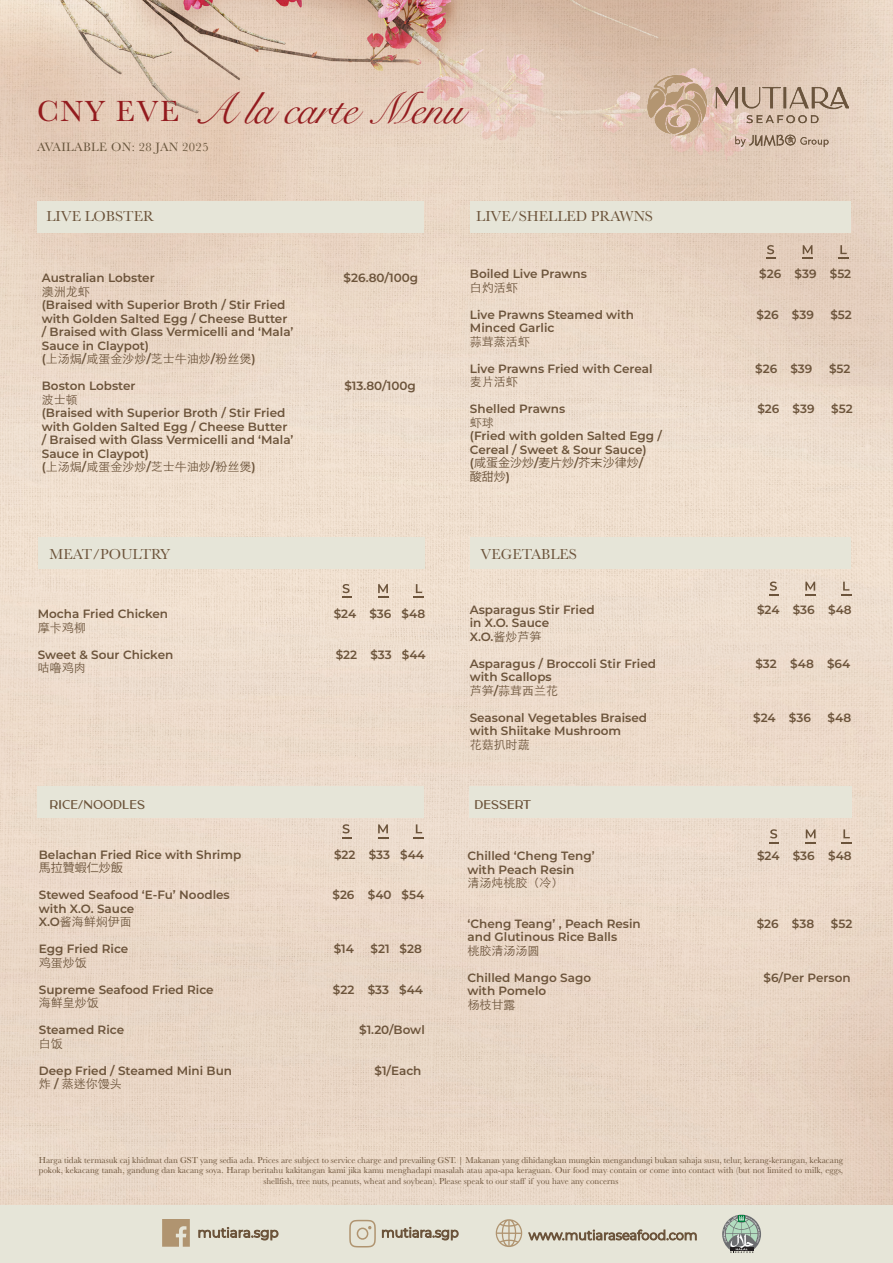
<style>
.page{position:relative;width:893px;height:1263px;background:#fff}
.page>*{position:absolute;margin:0;border:0;box-sizing:border-box;transform-origin:0 0}
.t1{font:43.8px "Snell Roundhand";letter-spacing:-.01em;color:#931b1e}
.t2{font:15px "Baskerville";color:#6c543b}
.t3{font:12.6px "Baskerville";letter-spacing:.03em;color:#68553c}
.t4{font:600 12px/13.5px "Montserrat";color:#6c543b}
.t5{font:300 12px "ST Heiti TC";color:#6c543b}
.t6{font:12px/13.5px "Koz Go Pr 6 N";color:#6c543b}
.t7{font:600 12px "Carla Sans";color:#6c543b}
.t8{font:9px/10.5px "Baskerville";color:#6c543b;text-align:center}
.s1{font-family:"Baskerville";font-size:30.3px}
.s2{font-family:"Montserrat";font-weight:600}
.s3{font-family:"ST Heiti TC";font-weight:300}
</style>
<div class="page">
<img style="left:0;top:0;width:893px;height:1205px">
<div style="left:0;top:1205px;width:893px;height:58px;background:#e6e5d8"></div>
<svg style="left:349px;top:1219px;width:109px;height:29px"></svg>
<svg style="left:496px;top:1219px;width:26px;height:28px"></svg>
<svg style="left:528px;top:1229px;width:169px;height:11px"></svg>
<svg style="left:162px;top:1219px;width:28px;height:28px"></svg>
<svg style="left:199px;top:1227px;width:79px;height:13px"></svg>
<svg style="left:722px;top:1215px;width:39px;height:38px"></svg>
<div style="left:38px;top:786px;width:386px;height:31px;background:#e6e5d8"></div>
<div style="left:469px;top:786px;width:382px;height:31px;background:#e6e5d8"></div>
<div style="left:38px;top:537px;width:387px;height:31px;background:#e6e5d8"></div>
<div style="left:470px;top:537px;width:380px;height:31px;background:#e6e5d8"></div>
<div style="left:38px;top:201px;width:386px;height:31px;background:#e6e5d8"></div>
<div style="left:470px;top:201px;width:380px;height:31px;background:#e6e5d8"></div>
<svg style="left:767px;top:245px;width:9px;height:14px"></svg>
<svg style="left:802px;top:245px;width:11px;height:14px"></svg>
<svg style="left:838px;top:245px;width:11px;height:14px"></svg>
<svg style="left:342px;top:584px;width:9px;height:14px"></svg>
<svg style="left:378px;top:584px;width:10px;height:14px"></svg>
<svg style="left:414px;top:584px;width:10px;height:14px"></svg>
<svg style="left:769px;top:581px;width:9px;height:15px"></svg>
<svg style="left:805px;top:582px;width:10px;height:14px"></svg>
<svg style="left:841px;top:582px;width:10px;height:14px"></svg>
<svg style="left:770px;top:829px;width:9px;height:14px"></svg>
<svg style="left:806px;top:829px;width:10px;height:14px"></svg>
<svg style="left:841px;top:829px;width:11px;height:14px"></svg>
<svg style="left:342px;top:824px;width:9px;height:14px"></svg>
<svg style="left:378px;top:824px;width:10px;height:14px"></svg>
<svg style="left:414px;top:824px;width:10px;height:14px"></svg>
<img style="left:647px;top:74px;width:202px;height:73px">
<h1 class="t1" style="left:37px;top:73px;width:428px"><span class="s1">CNY EVE</span> A la carte Menu</h1>
<p class="t3" style="left:37px;top:139px;width:173px">AVAILABLE ON: 28 JAN 2025</p>
<p class="t2" style="left:46px;top:206px;width:109px">LIVE LOBSTER</p>
<p class="t2" style="left:476px;top:206px;width:178px">LIVE/SHELLED PRAWNS</p>
<p class="t4" style="left:42px;top:271px;width:114px">Australian Lobster</p>
<p class="t4" style="left:344px;top:271px;width:76px">$26.80/100g</p>
<p class="t5" style="left:42px;top:281px;width:49px">澳洲龙虾</p>
<p class="t4" style="left:42px;top:298px;width:253px">(Braised with Superior Broth / Stir Fried with Golden Salted Egg / Cheese Butter / Braised with Glass Vermicelli and ‘Mala’ Sauce in Claypot)</p>
<p class="t5" style="left:42px;top:348px;width:215px"><span class="s2">(</span>上汤焗<span class="s2">/</span>咸蛋金沙炒<span class="s2">/</span>芝士牛油炒<span class="s2">/</span>粉丝煲<span class="s2">)</span></p>
<p class="t4" style="left:42px;top:379px;width:95px">Boston Lobster</p>
<p class="t4" style="left:344px;top:379px;width:73px">$13.80/100g</p>
<p class="t5" style="left:42px;top:389px;width:37px">波士顿</p>
<p class="t4" style="left:42px;top:406px;width:253px">(Braised with Superior Broth / Stir Fried with Golden Salted Egg / Cheese Butter / Braised with Glass Vermicelli and ‘Mala’ Sauce in Claypot)</p>
<p class="t5" style="left:42px;top:456px;width:215px"><span class="s2">(</span>上汤焗<span class="s2">/</span>咸蛋金沙炒<span class="s2">/</span>芝士牛油炒<span class="s2">/</span>粉丝煲<span class="s2">)</span></p>
<p class="t4" style="left:470px;top:267px;width:119px">Boiled Live Prawns</p>
<p class="t4" style="left:759px;top:267px;width:93px">$26 $39 $52</p>
<p class="t5" style="left:470px;top:277px;width:49px">白灼活虾</p>
<p class="t4" style="left:470px;top:307px;width:166px">Live Prawns Steamed with</p>
<p class="t4" style="left:757px;top:307px;width:59px">$26 $39</p>
<p class="t4" style="left:830px;top:307px;width:23px">$52</p>
<p class="t4" style="left:470px;top:321px;width:86px">Minced Garlic</p>
<p class="t5" style="left:470px;top:331px;width:61px">蒜茸蒸活虾</p>
<p class="t4" style="left:470px;top:361px;width:184px">Live Prawns Fried with Cereal</p>
<p class="t4" style="left:755px;top:361px;width:59px">$26 $39</p>
<p class="t4" style="left:829px;top:361px;width:23px">$52</p>
<p class="t5" style="left:470px;top:372px;width:49px">麦片活虾</p>
<p class="t4" style="left:470px;top:402px;width:97px">Shelled Prawns</p>
<p class="t4" style="left:757px;top:402px;width:59px">$26 $39</p>
<p class="t4" style="left:831px;top:402px;width:23px">$52</p>
<p class="t5" style="left:470px;top:412px;width:25px">虾球</p>
<p class="t4" style="left:470px;top:429px;width:193px">(Fried with golden Salted Egg /<br>Cereal / Sweet &amp; Sour Sauce)</p>
<p class="t6" style="left:470px;top:456px;width:175px"><span class="s2">(</span>咸蛋金沙炒<span class="s2">/</span>麦片炒<span class="s2">/</span>芥末沙律炒<span class="s2">/</span>酸甜炒<span class="s2">)</span></p>
<p class="t2" style="left:50px;top:545px;width:122px">MEAT/POULTRY</p>
<p class="t2" style="left:481px;top:545px;width:98px">VEGETABLES</p>
<p class="t4" style="left:38px;top:607px;width:132px">Mocha Fried Chicken</p>
<p class="t4" style="left:334px;top:607px;width:93px">$24 $36 $48</p>
<p class="t5" style="left:38px;top:617px;width:49px">摩卡鸡柳</p>
<p class="t4" style="left:38px;top:647px;width:137px">Sweet &amp; Sour Chicken</p>
<p class="t4" style="left:336px;top:647px;width:92px">$22 $33 $44</p>
<p class="t5" style="left:38px;top:657px;width:49px">咕噜鸡肉</p>
<p class="t4" style="left:470px;top:602px;width:126px">Asparagus Stir Fried</p>
<p class="t4" style="left:757px;top:602px;width:96px">$24 $36 $48</p>
<p class="t4" style="left:470px;top:616px;width:81px">in X.O. Sauce<br>X.O.<span class="s3">酱炒芦笋</span></p>
<p class="t4" style="left:470px;top:656px;width:188px">Asparagus / Broccoli Stir Fried</p>
<p class="t4" style="left:755px;top:656px;width:96px">$32 $48 $64</p>
<p class="t4" style="left:470px;top:670px;width:84px">with Scallops</p>
<p class="t5" style="left:470px;top:680px;width:90px">芦笋<span class="s2">/</span>蒜茸西兰花</p>
<p class="t4" style="left:470px;top:710px;width:179px">Seasonal Vegetables Braised</p>
<p class="t4" style="left:753px;top:710px;width:59px">$24 $36</p>
<p class="t4" style="left:827px;top:710px;width:25px">$48</p>
<p class="t4" style="left:470px;top:724px;width:153px">with Shiitake Mushroom</p>
<p class="t5" style="left:470px;top:734px;width:61px">花菇扒时蔬</p>
<p class="t7" style="left:50px;top:794px;width:97px">RICE/NOODLES</p>
<p class="t7" style="left:475px;top:794px;width:58px">DESSERT</p>
<p class="t4" style="left:39px;top:847px;width:204px">Belachan Fried Rice with Shrimp</p>
<p class="t4" style="left:334px;top:847px;width:92px">$22 $33 $44</p>
<p class="t6" style="left:39px;top:861px;width:86px">馬拉贊蝦仁炒飯</p>
<p class="t4" style="left:39px;top:888px;width:192px">Stewed Seafood ‘E-Fu’ Noodles</p>
<p class="t4" style="left:332px;top:888px;width:93px">$26 $40 $54</p>
<p class="t4" style="left:39px;top:901px;width:97px">with X.O. Sauce</p>
<p class="t5" style="left:39px;top:912px;width:95px"><span class="s2">X.O</span>酱海鲜焖伊面</p>
<p class="t4" style="left:39px;top:942px;width:91px">Egg Fried Rice</p>
<p class="t4" style="left:334px;top:942px;width:22px">$14</p>
<p class="t4" style="left:370px;top:942px;width:53px">$21 $28</p>
<p class="t5" style="left:39px;top:952px;width:49px">鸡蛋炒饭</p>
<p class="t4" style="left:39px;top:982px;width:176px">Supreme Seafood Fried Rice</p>
<p class="t4" style="left:333px;top:982px;width:92px">$22 $33 $44</p>
<p class="t5" style="left:39px;top:993px;width:62px">海鲜皇炒饭</p>
<p class="t4" style="left:39px;top:1023px;width:87px">Steamed Rice</p>
<p class="t4" style="left:359px;top:1023px;width:67px">$1.20/Bowl</p>
<p class="t5" style="left:39px;top:1033px;width:25px">白饭</p>
<p class="t4" style="left:39px;top:1063px;width:195px">Deep Fried / Steamed Mini Bun</p>
<p class="t4" style="left:375px;top:1063px;width:48px">$1/Each</p>
<p class="t5" style="left:39px;top:1074px;width:85px">炸 <span class="s2">/</span> 蒸迷你馒头</p>
<p class="t4" style="left:467px;top:849px;width:129px">Chilled ‘Cheng Teng’</p>
<p class="t4" style="left:757px;top:849px;width:96px">$24 $36 $48</p>
<p class="t4" style="left:467px;top:862px;width:108px">with Peach Resin</p>
<p class="t5" style="left:467px;top:872px;width:97px">清汤炖桃胶（冷）</p>
<p class="t4" style="left:467px;top:916px;width:175px">‘Cheng Teang’ , Peach Resin</p>
<p class="t4" style="left:757px;top:916px;width:59px">$26 $38</p>
<p class="t4" style="left:831px;top:916px;width:23px">$52</p>
<p class="t4" style="left:467px;top:930px;width:151px">and Glutinous Rice Balls</p>
<p class="t5" style="left:467px;top:940px;width:73px">桃胶清汤汤圆</p>
<p class="t4" style="left:467px;top:970px;width:125px">Chilled Mango Sago</p>
<p class="t4" style="left:763px;top:970px;width:89px">$6/Per Person</p>
<p class="t4" style="left:467px;top:984px;width:80px">with Pomelo</p>
<p class="t5" style="left:467px;top:994px;width:49px">杨枝甘露</p>
<p class="t8" style="left:39px;top:1155px;width:806px">Harga tidak termasuk caj khidmat dan GST yang sedia ada. Prices are subject to service charge and prevailing GST. | Makanan yang dihidangkan mungkin mengandungi bukan sahaja susu, telur, kerang-kerangan, kekacang pokok, kekacang tanah, gandung dan kacang soya. Harap beritahu kakitangan kami jika kamu menghadapi masalah atau apa-apa keraguan. Our food may contain or come into contact with (but not limited to milk, eggs, shellfish, tree nuts, peanuts, wheat and soybean). Please speak to our staff if you have any concerns</p>
</div>
